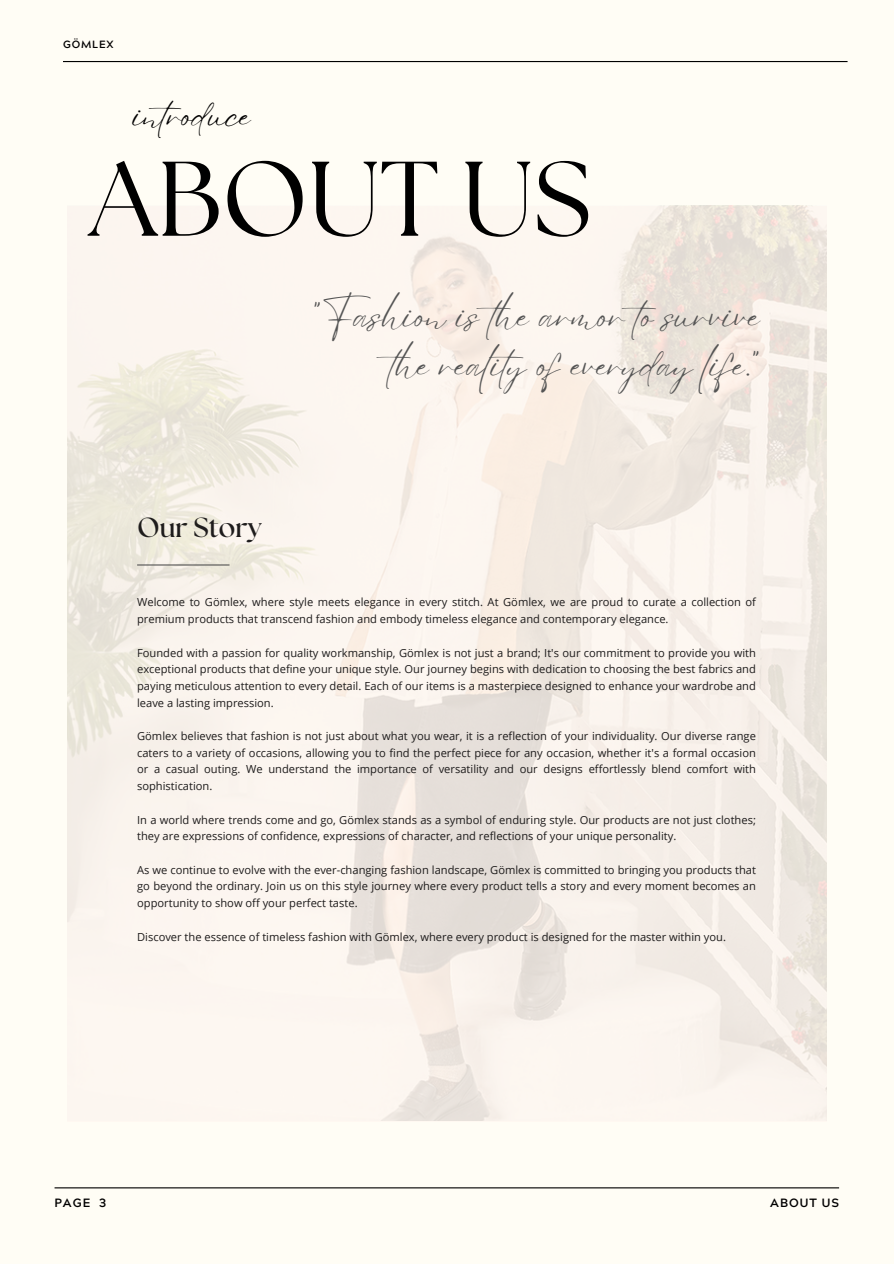
<style>
.page{position:relative;width:894px;height:1264px;background:#fff}
.page>*{position:absolute;margin:0;border:0;box-sizing:border-box;transform-origin:0 0}
.t1{font:105.75px "The Seasons";color:#000}
.t2{font:35.4px/48.9px "Eyesome Script";color:#545454;text-align:right}
.t3{font:33.45px "Eyesome Script";color:#000}
.t4{font:700 27.6px "The Seasons";color:#1e1c1c}
.t5{font:700 12px "Acherus Grotesque";letter-spacing:.08em;color:#000}
.t6{font:11.1px/16.6px "Open Sans";color:#1e1c1c;text-align:justify}
.t7{font:700 10.5px "Acherus Grotesque";letter-spacing:.08em;color:#000}
</style>
<div class="page">
<div style="left:0;top:0;width:893px;height:1263px;background:#fffdf5"></div>
<hr style="left:63px;top:61px;width:784px;height:1px;background:#000">
<hr style="left:55px;top:1187px;width:783px;height:1px;background:#000">
<img style="left:67px;top:206px;width:758px;height:914px">
<hr style="left:137px;top:564px;width:92px;height:1px;background:#545454">
<h5 class="t7" style="left:63px;top:40px;width:52px">GÖMLEX</h5>
<h1 class="t3" style="left:133px;top:93px;width:119px">introduce</h1>
<h2 class="t1" style="left:89px;top:151px;width:503px">ABOUT US</h2>
<h5 class="t4" style="left:137px;top:515px;width:126px">Our Story</h5>
<p class="t2" style="left:313px;top:290px;width:449px">"Fashion is the armor to survive the reality of everyday life."</p>
<p class="t6" style="left:137px;top:594px;width:620px">Welcome to Gömlex, where style meets elegance in every stitch. At Gömlex, we are proud to curate a collection of premium products that transcend fashion and embody timeless elegance and contemporary elegance.</p>
<h2 class="t6" style="left:137px;top:644px;width:620px">Founded with a passion for quality workmanship, Gömlex is not just a brand; It's our commitment to provide you with exceptional products that define your unique style. Our journey begins with dedication to choosing the best fabrics and paying meticulous attention to every detail. Each of our items is a masterpiece designed to enhance your wardrobe and leave a lasting impression.</h2>
<h3 class="t6" style="left:137px;top:727px;width:620px">Gömlex believes that fashion is not just about what you wear, it is a reflection of your individuality. Our diverse range caters to a variety of occasions, allowing you to find the perfect piece for any occasion, whether it's a formal occasion or a casual outing. We understand the importance of versatility and our designs effortlessly blend comfort with sophistication.</h3>
<h5 class="t6" style="left:137px;top:811px;width:620px">In a world where trends come and go, Gömlex stands as a symbol of enduring style. Our products are not just clothes; they are expressions of confidence, expressions of character, and reflections of your unique personality.</h5>
<h5 class="t6" style="left:137px;top:861px;width:620px">As we continue to evolve with the ever-changing fashion landscape, Gömlex is committed to bringing you products that go beyond the ordinary. Join us on this style journey where every product tells a story and every moment becomes an opportunity to show off your perfect taste.</h5>
<h5 class="t6" style="left:137px;top:927px;width:590px">Discover the essence of timeless fashion with Gömlex, where every product is designed for the master within you.</h5>
<h5 class="t5" style="left:55px;top:1198px;width:53px">PAGE 3</h5>
<h4 class="t5" style="left:770px;top:1198px;width:70px">ABOUT US</h4>
</div>
